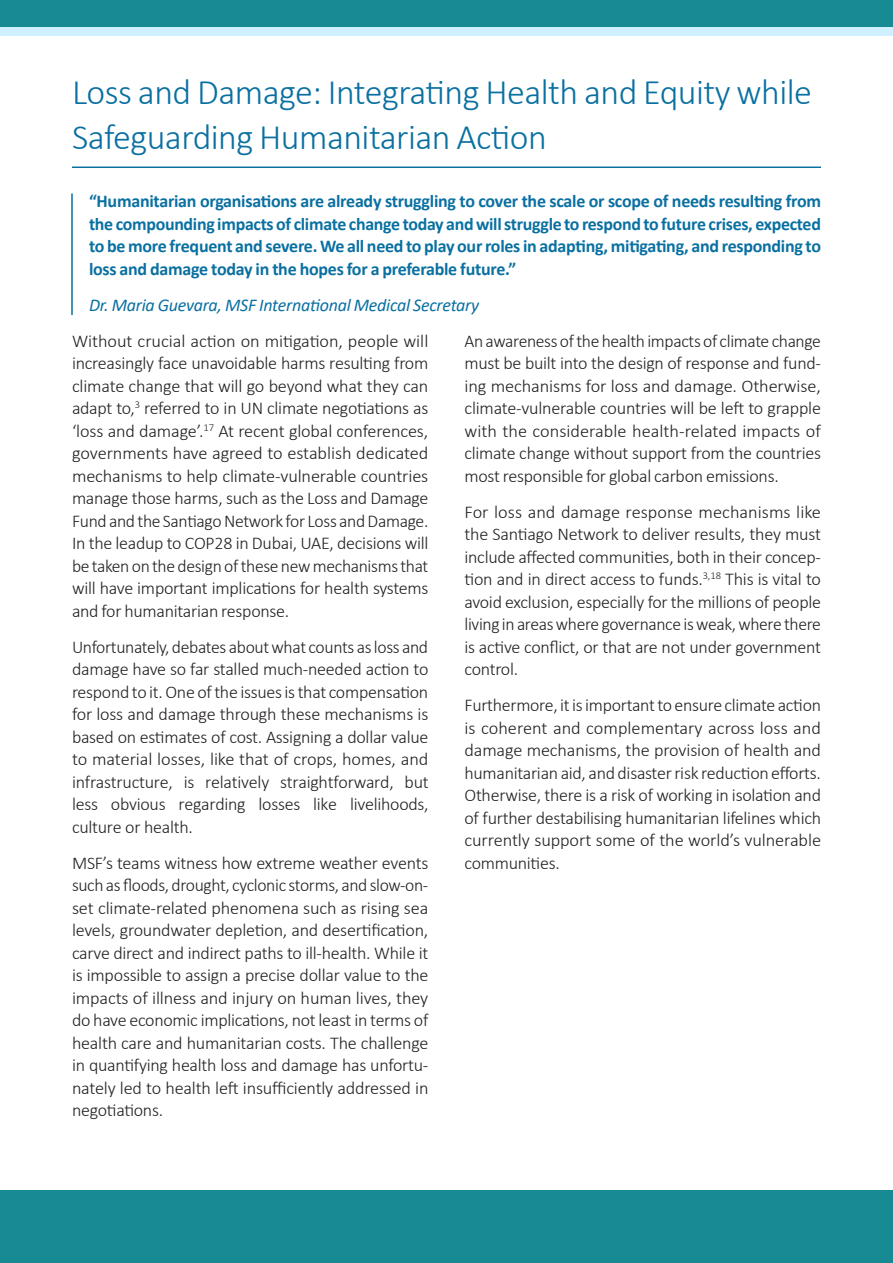
<style>
.page{position:relative;width:893px;height:1263px;background:#fff}
.page>*{position:absolute;margin:0;border:0;box-sizing:border-box;transform-origin:0 0}
.H2_Line{font:300 36px/45px "Calibri";letter-spacing:-.015em;color:#0a70a1}
.Body{font:300 18px/22.5px "Calibri";letter-spacing:-.015em;color:#231f20;text-align:justify}
.Inline_quote_blue_-_full_width{font:700 18px/22.5px "Calibri";letter-spacing:-.015em;color:#0a70a1;text-align:justify}
.Inline_quote_blue_name_-_full_width{font:italic 18px "Calibri";letter-spacing:-.015em;color:#0a70a1}
</style>
<div class="page">
<div style="left:0;top:0;width:893px;height:27px;background:#178a94"></div>
<div style="left:0;top:27px;width:893px;height:9px;background:#d1f0ff"></div>
<div style="left:0;top:1191px;width:893px;height:72px;background:#178a94"></div>
<hr style="left:72px;top:166px;width:749px;height:2px;background:#0a70a1">
<hr style="left:71px;top:193px;width:2px;height:122px;background:#0a70a1">
<h2 class="H2_Line" style="left:72px;top:69px;width:741px">Loss and Damage: Integrating Health and Equity while<br>Safeguarding Humanitarian Action</h2>
<p class="Inline_quote_blue_-_full_width" style="left:89px;top:190px;width:734px">“Humanitarian organisations are already struggling to cover the scale or scope of needs resulting from the compounding impacts of climate change today and will struggle to respond to future crises, expected to be more frequent and severe. We all need to play our roles in adapting, mitigating, and responding to loss and damage today in the hopes for a preferable future.”</p>
<p class="Inline_quote_blue_name_-_full_width" style="left:89px;top:292px;width:392px">Dr. Maria Guevara, MSF International Medical Secretary</p>
<p class="Body" style="left:72px;top:329px;width:358px">Without crucial action on mitigation, people will increasingly face unavoidable harms resulting from climate change that will go beyond what they can adapt to,<sup>3</sup> referred to in UN climate negotiations as ‘loss and damage’.<sup>17</sup> At recent global conferences, governments have agreed to establish dedicated mechanisms to help climate-vulnerable countries manage those harms, such as the Loss and Damage Fund and the Santiago Network for Loss and Damage.<br>In the leadup to COP28 in Dubai, UAE, decisions will be taken on the design of these new mechanisms that will have important implications for health systems and for humanitarian response.</p>
<p class="Body" style="left:72px;top:635px;width:358px">Unfortunately, debates about what counts as loss and damage have so far stalled much-needed action to respond to it. One of the issues is that compensation for loss and damage through these mechanisms is based on estimates of cost. Assigning a dollar value to material losses, like that of crops, homes, and infrastructure, is relatively straightforward, but less obvious regarding losses like livelihoods, culture or health.</p>
<p class="Body" style="left:72px;top:851px;width:358px">MSF’s teams witness how extreme weather events such as floods, drought, cyclonic storms, and slow-on&shy;set climate-related phenomena such as rising sea levels, groundwater depletion, and desertification, carve direct and indirect paths to ill-health. While it is impossible to assign a precise dollar value to the impacts of illness and injury on human lives, they do have economic implications, not least in terms of health care and humanitarian costs. The challenge in quantifying health loss and damage has unfortu&shy;nately led to health left insufficiently addressed in negotiations.</p>
<p class="Body" style="left:464px;top:329px;width:358px">An awareness of the health impacts of climate change must be built into the design of response and fund&shy;ing mechanisms for loss and damage. Otherwise, climate-vulnerable countries will be left to grapple with the considerable health-related impacts of climate change without support from the countries most responsible for global carbon emissions.</p>
<p class="Body" style="left:464px;top:500px;width:358px">For loss and damage response mechanisms like the Santiago Network to deliver results, they must include affected communities, both in their concep&shy;tion and in direct access to funds.<sup>3,18</sup> This is vital to avoid exclusion, especially for the millions of people living in areas where governance is weak, where there is active conflict, or that are not under government control.</p>
<p class="Body" style="left:464px;top:694px;width:358px">Furthermore, it is important to ensure climate action is coherent and complementary across loss and damage mechanisms, the provision of health and humanitarian aid, and disaster risk reduction efforts.<br>Otherwise, there is a risk of working in isolation and of further destabilising humanitarian lifelines which currently support some of the world’s vulnerable communities.</p>
</div>
